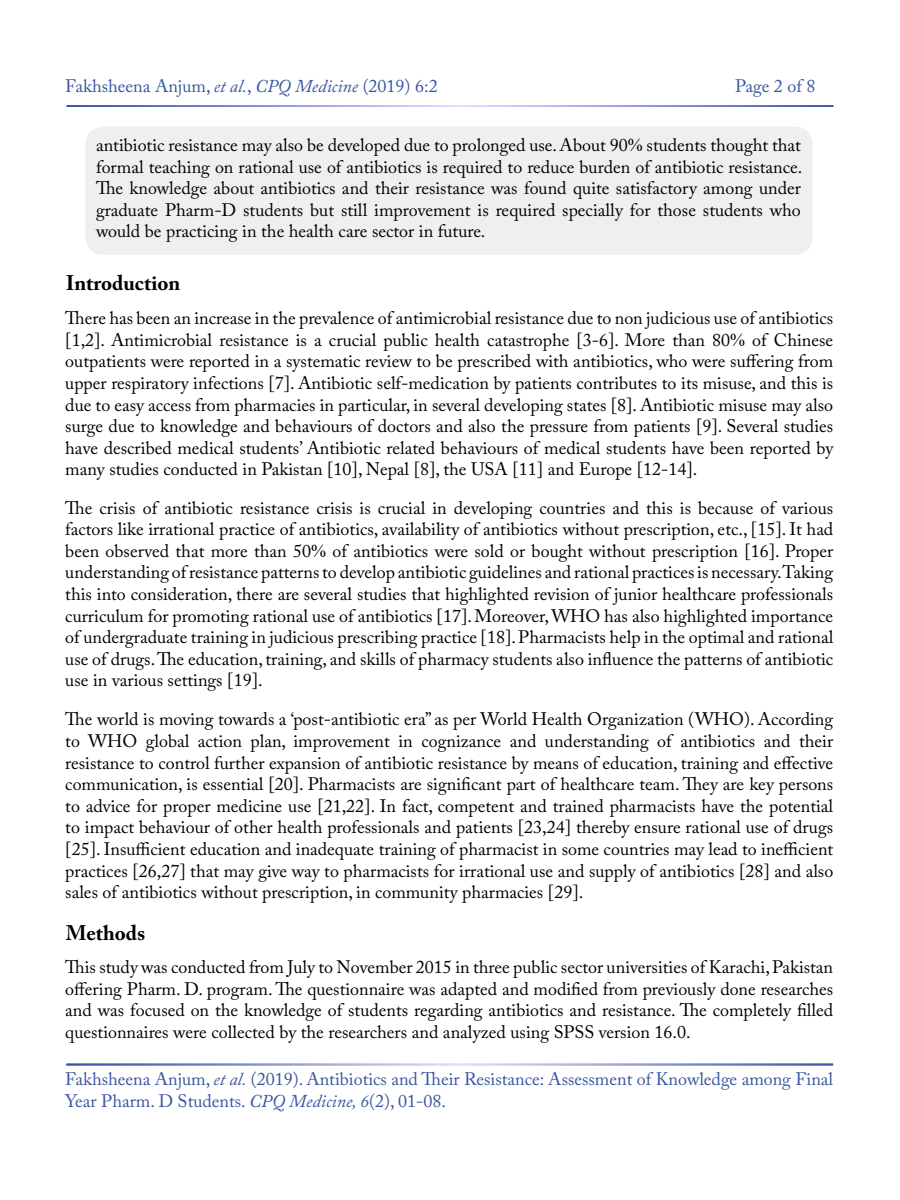
<style>
.page{position:relative;width:900px;height:1200px;background:#fff}
.page>*{position:absolute;margin:0;border:0;box-sizing:border-box;transform-origin:0 0}
.t1{font:700 21px "Adobe Caslon Pro";color:#000}
.t2{font:18px/21.6px "Adobe Caslon Pro";color:#000;text-align:justify}
.t3{font:18px/21.6px "Adobe Caslon Pro";color:#3955a0}
.s1{font-style:italic}
.s2{font-family:"Times New Roman"}
</style>
<div class="page">
<div style="left:86px;top:127px;width:727px;height:128px;background:#efeff0;border-radius:18px"></div>
<p class="t3" style="left:65px;top:75px;width:374px">Fakhsheena Anjum, <span class="s1">et al.</span>, <span class="s1">CPQ Medicine</span> (2019) 6:2</p>
<p class="t3" style="left:735px;top:75px;width:82px">Page 2 of 8</p>
<p class="t2" style="left:96px;top:134px;width:708px">antibiotic resistance may also be developed due to prolonged use. About 90<span class="s2">%</span> students thought that formal teaching on rational use of antibiotics is required to reduce burden of antibiotic resistance.<br>The knowledge about antibiotics and their resistance was found quite satisfactory among under graduate Pharm-D students but still improvement is required specially for those students who would be practicing in the health care sector in future.</p>
<p class="t1" style="left:66px;top:270px;width:116px">Introduction</p>
<p class="t2" style="left:65px;top:307px;width:770px">There has been an increase in the prevalence of antimicrobial resistance due to non judicious use of antibiotics [1,2]. Antimicrobial resistance is a crucial public health catastrophe [3-6]. More than 80<span class="s2">%</span> of Chinese outpatients were reported in a systematic review to be prescribed with antibiotics, who were suffering from upper respiratory infections [7]. Antibiotic self-medication by patients contributes to its misuse, and this is due to easy access from pharmacies in particular, in several developing states [8]. Antibiotic misuse may also surge due to knowledge and behaviours of doctors and also the pressure from patients [9]. Several studies have described medical students’ Antibiotic related behaviours of medical students have been reported by many studies conducted in Pakistan [10], Nepal [8], the USA [11] and Europe [12-14].</p>
<p class="t2" style="left:65px;top:497px;width:770px">The crisis of antibiotic resistance crisis is crucial in developing countries and this is because of various factors like irrational practice of antibiotics, availability of antibiotics without prescription, etc., [15]. It had been observed that more than 50<span class="s2">%</span> of antibiotics were sold or bought without prescription [16]. Proper understanding of resistance patterns to develop antibiotic guidelines and rational practices is necessary. Taking this into consideration, there are several studies that highlighted revision of junior healthcare professionals curriculum for promoting rational use of antibiotics [17]. Moreover, WHO has also highlighted importance of undergraduate training in judicious prescribing practice [18]. Pharmacists help in the optimal and rational use of drugs. The education, training, and skills of pharmacy students also influence the patterns of antibiotic use in various settings [19].</p>
<p class="t2" style="left:65px;top:708px;width:770px">The world is moving towards a ‘post-antibiotic era” as per World Health Organization (WHO). According to WHO global action plan, improvement in cognizance and understanding of antibiotics and their resistance to control further expansion of antibiotic resistance by means of education, training and effective communication, is essential [20]. Pharmacists are significant part of healthcare team. They are key persons to advice for proper medicine use [21,22]. In fact, competent and trained pharmacists have the potential to impact behaviour of other health professionals and patients [23,24] thereby ensure rational use of drugs [25]. Insufficient education and inadequate training of pharmacist in some countries may lead to inefficient practices [26,27] that may give way to pharmacists for irrational use and supply of antibiotics [28] and also sales of antibiotics without prescription, in community pharmacies [29].</p>
<p class="t1" style="left:66px;top:920px;width:81px">Methods</p>
<p class="t2" style="left:65px;top:956px;width:769px">This study was conducted from July to November 2015 in three public sector universities of Karachi, Pakistan offering Pharm. D. program. The questionnaire was adapted and modified from previously done researches and was focused on the knowledge of students regarding antibiotics and resistance. The completely filled questionnaires were collected by the researchers and analyzed using SPSS version 16.0.</p>
<p class="t3" style="left:65px;top:1068px;width:769px">Fakhsheena Anjum, <span class="s1">et al.</span> (2019). Antibiotics and Their Resistance: Assessment of Knowledge among Final<br>Year Pharm. D Students. <span class="s1">CPQ Medicine, 6</span>(2), 01-08.</p>
</div>
